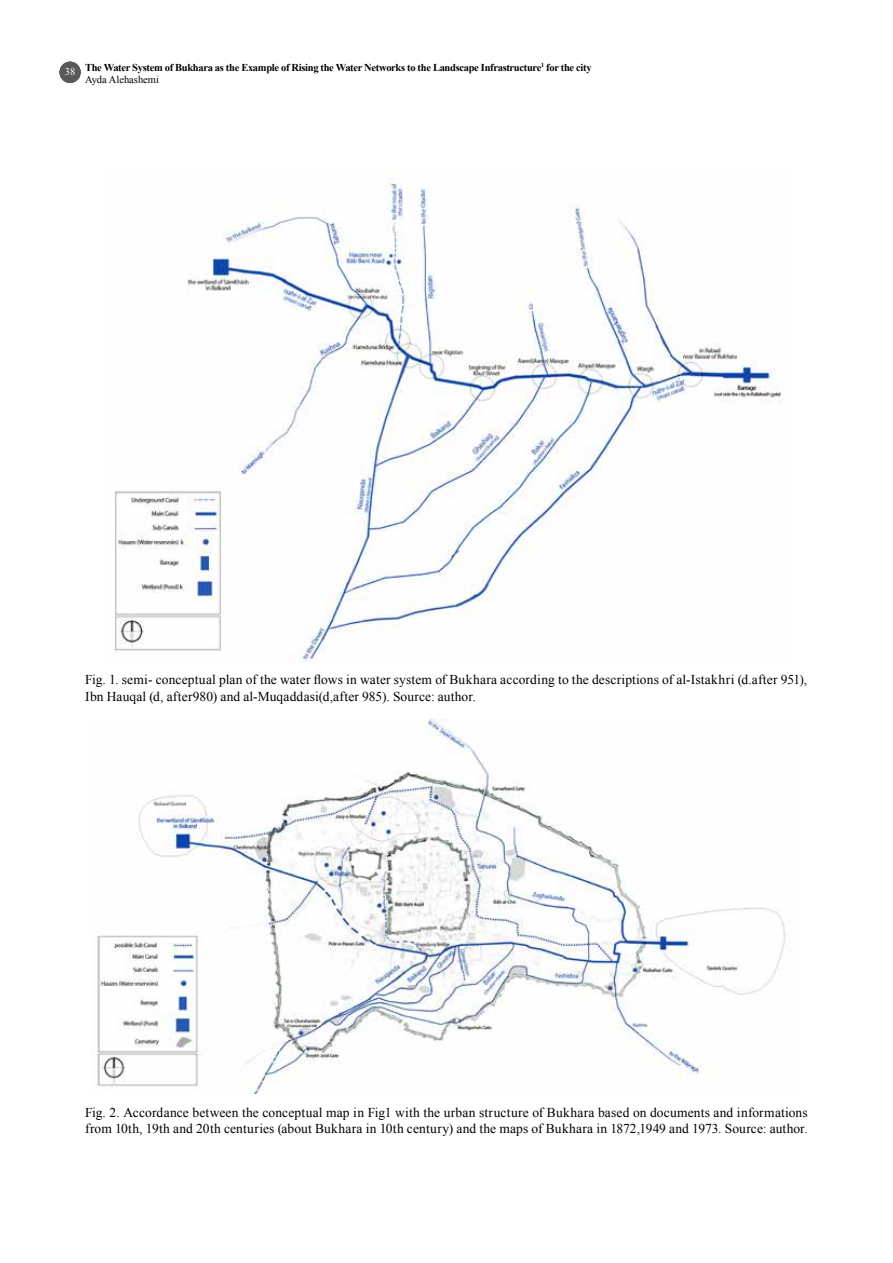
<style>
.page{position:relative;width:893px;height:1263px;background:#fff}
.page>*{position:absolute;margin:0;border:0;box-sizing:border-box;transform-origin:0 0}
.t1{font:13.5px/16.2px "Times New Roman";letter-spacing:.01em;color:#000}
.t2{font:700 10.5px "Times New Roman";letter-spacing:-.03em;color:#000}
.t3{font:10.5px "Times New Roman";color:#000}
.t4{font:10.5px "Times New Roman";color:#fff}
.t5{font:700 6.15px "Times New Roman";color:#000}
</style>
<div class="page">
<div style="left:60px;top:62px;width:21px;height:21px;background:#58595b;border-radius:50%"></div>
<img style="left:92px;top:719px;width:694px;height:375px">
<img style="left:114px;top:181px;width:668px;height:481px">
<p class="t4" style="left:64px;top:65px;width:13px">1 63 81</p>
<p class="t5" style="left:541px;top:61px;width:5px">1</p>
<p class="t2" style="left:85px;top:60px;width:458px">The Water System of Bukhara as the Example of Rising the Water Networks to the Landscape Infrastructure</p>
<p class="t2" style="left:546px;top:60px;width:47px">for the city</p>
<p class="t3" style="left:85px;top:72px;width:75px">Ayda Alehashemi</p>
<p class="t1" style="left:85px;top:672px;width:724px">Fig. 1. semi- conceptual plan of the water flows in water system of Bukhara according to the descriptions of al-Istakhri .d( after 951 ,(<br>Ibn Hauqal ,d( after980) and al-Muqaddasi ,d( after 985 .) Source: author.</p>
<p class="t1" style="left:85px;top:1104px;width:724px">Fig. 2. Accordance between the conceptual map in Fig1 with the urban structure of Bukhara based on documents and informations from 10th, 19th and 20th centuries (about Bukhara in 10th century) and the maps of Bukhara in 1872,1949 and 1973. Source: author.</p>
</div>
